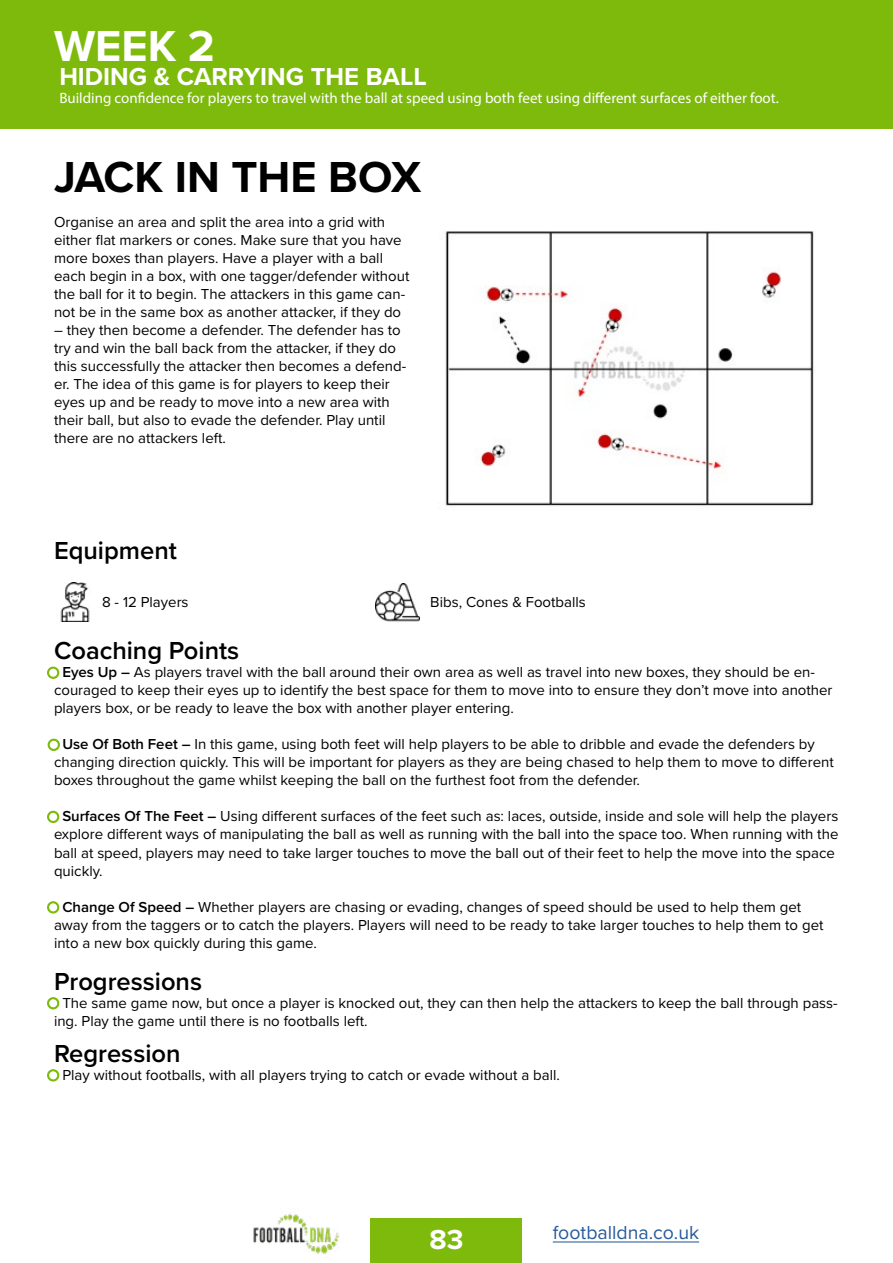
<style>
.page{position:relative;width:893px;height:1263px;background:#fff}
.page>*{position:absolute;margin:0;border:0;box-sizing:border-box;transform-origin:0 0}
.t1{font:700 45px "Proxima Nova";color:#000}
.t2{font:700 45px "Proxima Nova";color:#fff}
.t3{font:700 28.5px "Proxima Nova";color:#fff}
.t4{font:600 25.5px "Proxima Nova";color:#000}
.t5{font:700 25.5px "Proxima Nova";color:#fff}
.t6{font:19.5px "Proxima Nova";color:#275b9b}
.t7{font:15px/18px "Proxima Nova";color:#000}
.t8{font:15px "Myriad Pro";color:#fff}
.s1{font-weight:600}
</style>
<div class="page">
<div style="left:371px;top:1218px;width:151px;height:45px;background:#7dba0c"></div>
<hr style="left:553px;top:1241px;width:146px;height:1px;background:#275b9b">
<img style="left:253px;top:1213px;width:86px;height:41px">
<img style="left:445px;top:231px;width:369px;height:275px">
<div style="left:47px;top:666px;width:12px;height:13px;border:2px solid #7dba0c;border-radius:50%"></div>
<div style="left:47px;top:811px;width:12px;height:12px;border:2px solid #7dba0c;border-radius:50%"></div>
<div style="left:47px;top:901px;width:12px;height:12px;border:2px solid #7dba0c;border-radius:50%"></div>
<div style="left:47px;top:997px;width:12px;height:12px;border:2px solid #7dba0c;border-radius:50%"></div>
<div style="left:47px;top:1069px;width:12px;height:12px;border:2px solid #7dba0c;border-radius:50%"></div>
<div style="left:48px;top:739px;width:12px;height:12px;border:2px solid #7dba0c;border-radius:50%"></div>
<div style="left:0;top:0;width:893px;height:128px;background:#7dba0c"></div>
<img style="left:375px;top:583px;width:45px;height:39px">
<img style="left:60px;top:582px;width:30px;height:39px">
<h1 class="t2" style="left:54px;top:12px;width:162px">WEEK 2</h1>
<h3 class="t5" style="left:59px;top:57px;width:369px">HIDING &amp; CARRYING THE BALL</h3>
<p class="t8" style="left:59px;top:88px;width:721px">Building confidence for players to travel with the ball at speed using both feet using different surfaces of either foot.</p>
<p class="t8" style="left:59px;top:88px;width:764px">Explore different sur aces nd ways to carry and travel with the ball on both feet to mov into space or evade the defender,</p>
<h1 class="t1" style="left:54px;top:143px;width:369px">JACK IN THE BOX</h1>
<p class="t7" style="left:54px;top:213px;width:357px">Organise an area and split the area into a grid with either flat markers or cones. Make sure that you have more boxes than players. Have a player with a ball each begin in a box, with one tagger/defender without the ball for it to begin. The attackers in this game can&shy;not be in the same box as another attacker, if they do</p>
<p class="t7" style="left:54px;top:321px;width:354px">– they then become a defender. The defender has to try and win the ball back from the attacker, if they do this successfully the attacker then becomes a defend&shy;er. The idea of this game is for players to keep their eyes up and be ready to move into a new area with their ball, but also to evade the defender. Play until there are no attackers left.</p>
<h3 class="t4" style="left:54px;top:531px;width:124px">Equipment</h3>
<p class="t7" style="left:102px;top:592px;width:88px">8 - 12 Players</p>
<p class="t7" style="left:430px;top:592px;width:157px">Bibs, Cones &amp; Footballs</p>
<h3 class="t4" style="left:54px;top:632px;width:187px">Coaching Points</h3>
<p class="t7" style="left:54px;top:663px;width:780px">- <span class="s1">Eyes Up –</span> As players travel with the ball around their own area as well as travel into new boxes, they should be en&shy;couraged to keep their eyes up to identify the best space for them to move into to ensure they don’t move into another players box, or be ready to leave the box with another player entering.</p>
<p class="t7" style="left:54px;top:735px;width:781px">- <span class="s1">Use Of Both Feet –</span> In this game, using both feet will help players to be able to dribble and evade the defenders by changing direction quickly. This will be important for players as they are being chased to help them to move to different boxes throughout the game whilst keeping the ball on the furthest foot from the defender.</p>
<p class="t7" style="left:54px;top:807px;width:786px">- <span class="s1">Surfaces Of The Feet –</span> Using different surfaces of the feet such as: laces, outside, inside and sole will help the players explore different ways of manipulating the ball as well as running with the ball into the space too. When running with the ball at speed, players may need to take larger touches to move the ball out of their feet to help the move into the space quickly.</p>
<p class="t7" style="left:54px;top:897px;width:771px">- <span class="s1">Change Of Speed –</span> Whether players are chasing or evading, changes of speed should be used to help them get away from the taggers or to catch the players. Players will need to be ready to take larger touches to help them to get into a new box quickly during this game.</p>
<h3 class="t4" style="left:54px;top:963px;width:150px">Progressions</h3>
<p class="t7" style="left:54px;top:994px;width:785px">- The same game now, but once a player is knocked out, they can then help the attackers to keep the ball through pass&shy;ing. Play the game until there is no footballs left.</p>
<h3 class="t4" style="left:54px;top:1034px;width:128px">Regression</h3>
<p class="t7" style="left:54px;top:1065px;width:507px">- Play without footballs, with all players trying to catch or evade without a ball.</p>
<h2 class="t3" style="left:429px;top:1218px;width:36px">83</h2>
<h3 class="t6" style="left:553px;top:1218px;width:148px">footballdna.co.uk</h3>
</div>
